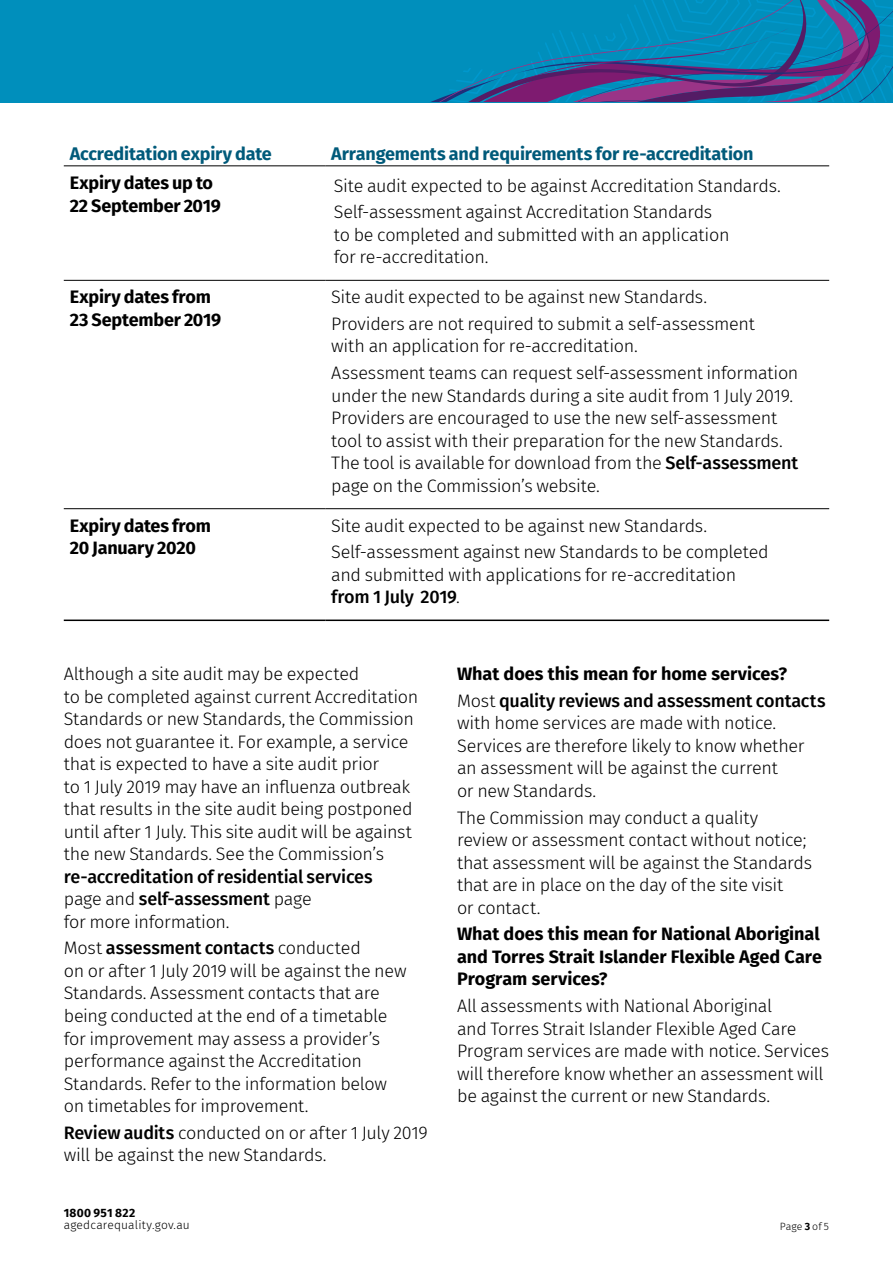
<style>
.page{position:relative;width:893px;height:1263px;background:#fff}
.page>*{position:absolute;margin:0;border:0;box-sizing:border-box;transform-origin:0 0}
.t1{font:300 18px/22.5px "Fira Sans";letter-spacing:-.02em;color:#000}
.t2{font:700 18px/22.5px "Fira Sans";letter-spacing:-.005em;color:#000}
.t3{font:500 18px/22.5px "Fira Sans";letter-spacing:-.01em;color:#000}
.t4{font:700 18px "Fira Sans";letter-spacing:-.01em;color:#005a7a}
.t5{font:300 12px "Fira Sans";letter-spacing:.015em;color:#000}
.t6{font:700 12px "Fira Sans";letter-spacing:.02em;color:#000}
.t7{font:300 10.5px "Fira Sans";letter-spacing:.01em;color:#000}
.s1{font-weight:500}
.s2{font-weight:300}
.s3{font-weight:700}
</style>
<div class="page">
<div style="left:0;top:0;width:893px;height:102px;background:#008fbc"></div>
<svg style="left:431px;top:0;width:462px;height:102px"></svg>
<hr style="left:64px;top:165px;width:261px;height:1px;background:#000">
<hr style="left:325px;top:165px;width:504px;height:1px;background:#000">
<hr style="left:64px;top:508px;width:261px;height:1px;background:#000">
<hr style="left:325px;top:508px;width:504px;height:1px;background:#000">
<hr style="left:64px;top:619px;width:261px;height:2px;background:#000">
<hr style="left:325px;top:619px;width:504px;height:2px;background:#000">
<hr style="left:64px;top:280px;width:261px;height:1px;background:#000">
<hr style="left:325px;top:280px;width:504px;height:1px;background:#000">
<p class="t4" style="left:70px;top:138px;width:204px">Accreditation expiry date</p>
<p class="t4" style="left:331px;top:138px;width:424px">Arrangements and requirements for re-accreditation</p>
<p class="t2" style="left:70px;top:170px;width:153px">Expiry dates up to<br>22 September 2019</p>
<p class="t1" style="left:334px;top:172px;width:449px;line-height:26.7px">Site audit expected to be against Accreditation Standards.<br>Self-assessment against Accreditation Standards</p>
<p class="t1" style="left:334px;top:223px;width:397px">to be completed and submitted with an application for re-accreditation.</p>
<p class="t2" style="left:70px;top:284px;width:153px">Expiry dates from<br>23 September 2019</p>
<p class="t1" style="left:331px;top:283px;width:425px;line-height:26.7px">Site audit expected to be against new Standards.<br>Providers are not required to submit a self-assessment</p>
<p class="t1" style="left:331px;top:333px;width:469px;line-height:26.7px">with an application for re-accreditation.<br>Assessment teams can request self-assessment information</p>
<p class="t1" style="left:331px;top:384px;width:468px">under the new Standards during a site audit from 1 July 2019.<br>Providers are encouraged to use the new self-assessment tool to assist with their preparation for the new Standards.<br>The tool is available for download from the <span class="s1">Self-assessment </span>page on the Commission’s website.</p>
<p class="t2" style="left:70px;top:513px;width:143px">Expiry dates from<br>20 January 2020</p>
<p class="t1" style="left:331px;top:512px;width:439px;line-height:26.7px">Site audit expected to be against new Standards.<br>Self-assessment against new Standards to be completed</p>
<p class="t1" style="left:331px;top:563px;width:407px">and submitted with applications for re-accreditation <span class="s1">from 1 July 2019</span>.</p>
<p class="t1" style="left:64px;top:663px;width:356px">Although a site audit may be expected<br>to be completed against current Accreditation Standards or new Standards, the Commission does not guarantee it. For example, a service that is expected to have a site audit prior<br>to 1 July 2019 may have an influenza outbreak that results in the site audit being postponed until after 1 July. This site audit will be against the new Standards. See the Commission’s</p>
<p class="t3" style="left:64px;top:864px;width:310px">re-accreditation of residential services <span class="s2">page and</span> self-assessment <span class="s2">page<br>for more information.</span></p>
<p class="t1" style="left:64px;top:937px;width:344px">Most <span class="s1">assessment contacts</span> conducted<br>on or after 1 July 2019 will be against the new Standards. Assessment contacts that are being conducted at the end of a timetable for improvement may assess a provider’s performance against the Accreditation Standards. Refer to the information below on timetables for improvement.</p>
<p class="t1" style="left:64px;top:1121px;width:365px"><span class="s1">Review audits</span> conducted on or after 1 July 2019 will be against the new Standards.</p>
<p class="t6" style="left:64px;top:1202px;width:73px">1800 951 822</p>
<p class="t5" style="left:64px;top:1216px;width:128px">agedcarequality.gov.au</p>
<p class="t3" style="left:457px;top:660px;width:370px;line-height:26.7px"><span class="s3">What does this mean for home services?<br></span><span class="s2">Most</span> quality reviews and assessment contacts</p>
<p class="t1" style="left:457px;top:712px;width:349px">with home services are made with notice.<br>Services are therefore likely to know whether an assessment will be against the current<br>or new Standards.</p>
<p class="t1" style="left:457px;top:806px;width:357px">The Commission may conduct a quality review or assessment contact without notice; that assessment will be against the Standards that are in place on the day of the site visit<br>or contact.</p>
<p class="t2" style="left:457px;top:922px;width:366px">What does this mean for National Aboriginal and Torres Strait Islander Flexible Aged Care<br>Program services?</p>
<p class="t1" style="left:457px;top:994px;width:374px">All assessments with National Aboriginal<br>and Torres Strait Islander Flexible Aged Care Program services are made with notice. Services will therefore know whether an assessment will be against the current or new Standards.</p>
<p class="t7" style="left:780px;top:1219px;width:51px">Page <span class="s3">3</span> of 5</p>
</div>
